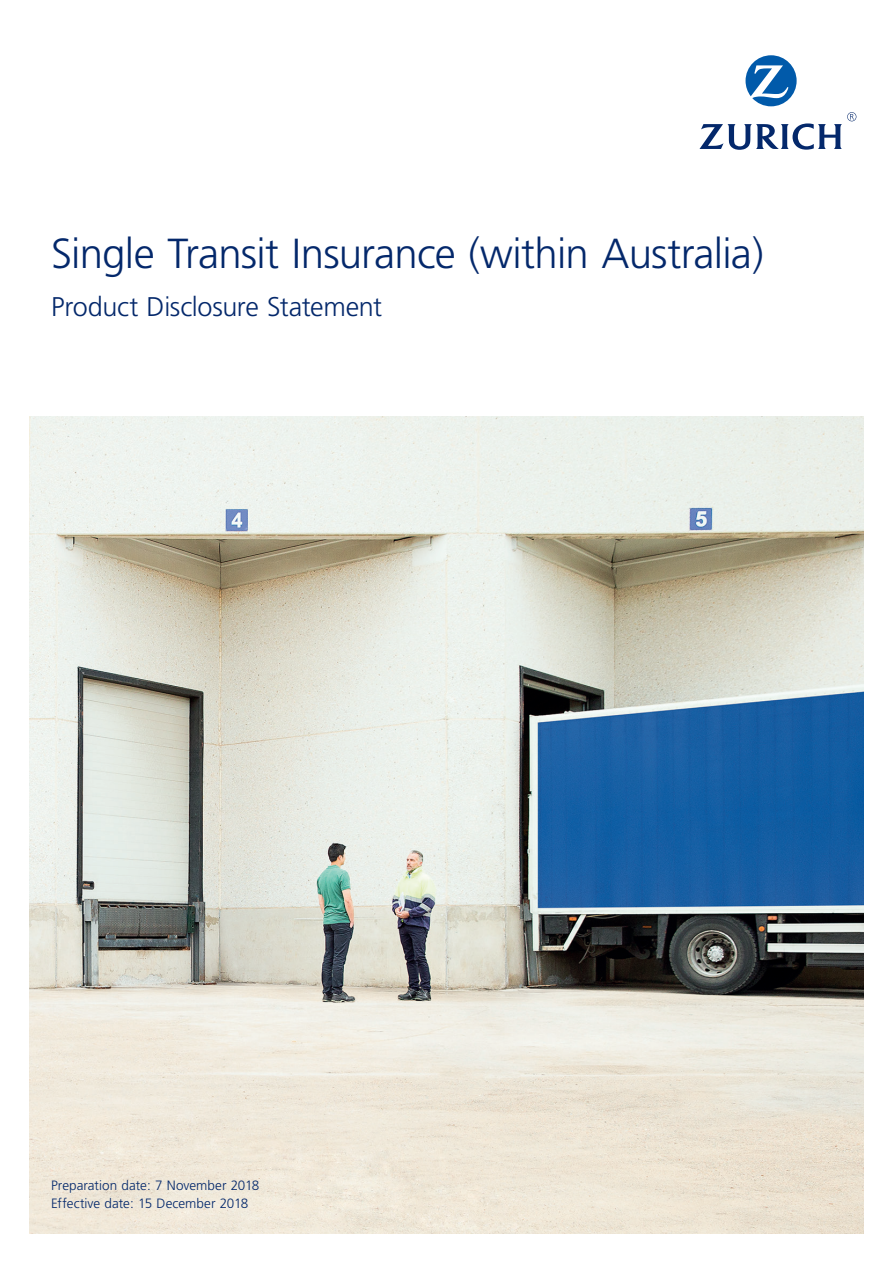
<style>
.page{position:relative;width:893px;height:1263px;background:#fff}
.page>*{position:absolute;margin:0;border:0;box-sizing:border-box;transform-origin:0 0}
.Main_title{font:300 42px "Frutiger";letter-spacing:-.02em;color:#04286b}
.Title_sub{font:300 27px "Frutiger";letter-spacing:-.01em;color:#04286b}
.Title_sub-2{font:300 13.5px "Frutiger";color:#04286b}
</style>
<div class="page">
<svg style="left:745px;top:55px;width:52px;height:51px"></svg>
<svg style="left:699px;top:112px;width:157px;height:38px"></svg>
<img style="left:30px;top:417px;width:833px;height:816px">
<p class="Main_title" style="left:51px;top:230px;width:714px">Single Transit Insurance (within Australia)</p>
<p class="Title_sub" style="left:51px;top:291px;width:333px">Product Disclosure Statement</p>
<p class="Title_sub-2" style="left:51px;top:1177px;width:210px">Preparation date: 7 November 2018</p>
<p class="Title_sub-2" style="left:51px;top:1195px;width:199px">Effective date: 15 December 2018</p>
</div>
